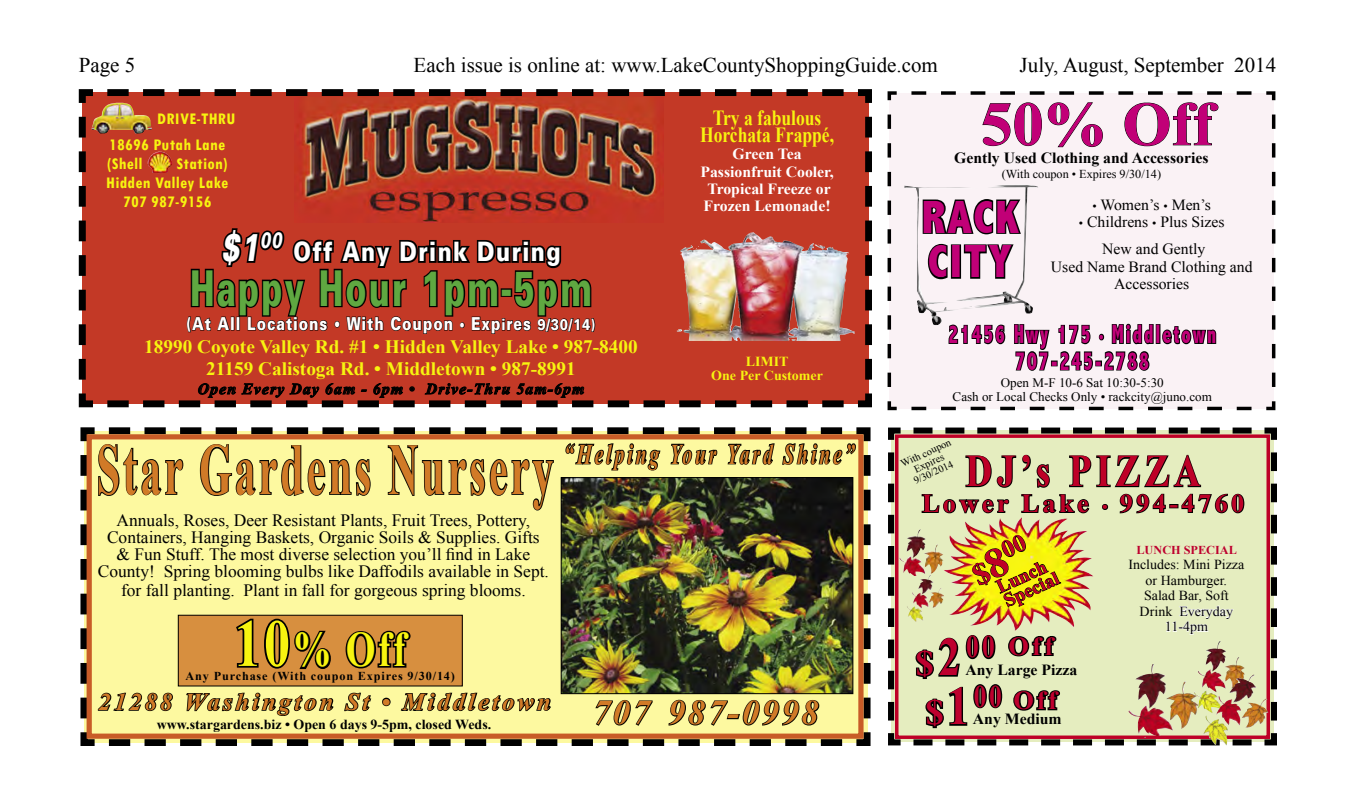
<style>
.page{position:relative;width:1355px;height:809px;background:#fff}
.page>*{position:absolute;margin:0;border:0;box-sizing:border-box;transform-origin:0 0}
.t1{font:700 72.45px "Times New Roman";letter-spacing:.075em;color:#d17a27;scale:.58 1}
.t2{font:700 62.12px "Times New Roman";color:#c10077}
.t3{font:49.52px "USA Black Plain";letter-spacing:.07em;color:#5fa841;scale:.64 1}
.t4{font:700 49.35px "Times New Roman";color:#f7f410;scale:.78 1}
.t5{font:800 condensed 46.55px/44.8px "Abadi";letter-spacing:.04em;color:#c10077}
.t6{font:700 45.15px "Times New Roman";letter-spacing:.13em;color:#be0027;scale:.82 1}
.t7{font:italic 38.68px "USA Black";color:#fff;scale:.68 1}
.t8{font:italic 700 34.48px "Times New Roman";letter-spacing:.07em;color:#d17a27}
.t9{font:italic 700 28.53px "Times New Roman";letter-spacing:.16em;color:#d17a27;scale:.67 1}
.t10{font:26.78px "USA Black Plain";letter-spacing:.07em;color:#fff;scale:.78 1}
.t11{font:800 condensed 26.6px/26.6px "Abadi";letter-spacing:.1em;color:#c10077;text-align:center;scale:.72 1}
.t12{font:700 25.72px "Times New Roman";letter-spacing:.13em;color:#be0027}
.t13{font:700 25.72px "Times New Roman";letter-spacing:.115em;color:#be002e}
.t14{font:italic 700 24.15px "Times New Roman";letter-spacing:.13em;color:#d17a27}
.t15{font:700 24.15px "Times New Roman";color:#be0027}
.t16{font:700 21.53px/17.2px "Times New Roman";color:#f7f410;text-align:center;scale:.81 1}
.t17{font:21px "Times New Roman";color:#000}
.t18{font:700 18.9px/22.8px "Times New Roman";color:#f7f410;text-align:center}
.t19{font:700 18.9px/15.4px "Times New Roman";color:#be0027}
.t20{font:17.85px "USA Black Plain";letter-spacing:.07em;color:#fff;scale:.78 1}
.t21{font:17.32px/17.3px "Times New Roman";color:#000;text-align:center}
.t22{font:700 condensed 17.15px/18.9px "Tw Cen";letter-spacing:.02em;color:#f7f410}
.t23{font:15.58px/27.7px "Times New Roman";color:#000;text-align:center}
.t24{font:700 15.58px/17.2px "Times New Roman";color:#fff;text-align:center}
.t25{font:700 15.58px "Times New Roman";color:#000}
.t26{font:italic 700 15.4px "Times New Roman";letter-spacing:.07em;color:#000}
.t27{font:700 15.4px "Times New Roman";color:#000}
.t28{font:13.83px/15.4px "Times New Roman";color:#000;text-align:center}
.t29{font:700 13.83px "Times New Roman";color:#000}
.t30{font:700 13.83px/13.8px "Times New Roman";color:#f7f410;text-align:center}
.t31{font:12.95px/13.8px "Times New Roman";color:#000;text-align:center}
.t32{font:700 12.08px "Times New Roman";letter-spacing:.07em;color:#000}
.t33{font:12.08px "Times New Roman";color:#000}
.t34{font:700 12.08px "Times New Roman";color:#be002e}
.t35{font:10.33px/10.3px "Times New Roman";color:#000;text-align:center}
.s1{font-size:15.58px}
.s2{font-size:13.47px}
.s3{font-size:67.2px}
.s4{font-size:12.08px}
.s5{font-size:16.97px}
.s6{font-size:15.4px}
.s7{font-size:30.97px}
.s8{font-size:41.48px}
.s9{font-size:36.05px}
.s10{font-size:53.73px}
.s11{font-size:31.32px}
</style>
<div class="page">
<svg style="left:79px;top:89px;width:793px;height:319px;background:#ac3625"></svg>
<img style="left:294px;top:98px;width:369px;height:124px">
<img style="left:679px;top:232px;width:175px;height:109px">
<svg style="left:888px;top:427px;width:388px;height:319px;background:#c9c194"></svg>
<svg style="left:887px;top:91px;width:389px;height:320px"></svg>
<img style="left:80px;top:427px;width:791px;height:318px">
<div style="left:87px;top:434px;width:776px;height:304px;border:5px solid #c85c27"></div>
<p class="t17" style="left:79px;top:51px;width:58px">Page 5</p>
<p class="t17" style="left:413px;top:51px;width:526px">Each issue is online at: www.LakeCountyShoppingGuide.com</p>
<p class="t17" style="left:1019px;top:51px;width:258px">July, August, September 2014</p>
<p class="t22" style="left:157px;top:108px;width:79px">DRIVE-THRU</p>
<p class="t22" style="left:107px;top:135px;width:120px">18696 Putah Lane (Shell</p>
<p class="t22" style="left:176px;top:154px;width:52px">Station)</p>
<p class="t22" style="left:106px;top:173px;width:123px">Hidden Valley Lake</p>
<p class="t22" style="left:123px;top:192px;width:90px">707 987-9156</p>
<p class="t7" style="left:221px;top:223px;width:90px">$1<sup>00</sup></p>
<p class="t10" style="left:293px;top:235px;width:344px">Off Any Drink During</p>
<p class="t3" style="left:190px;top:257px;width:629px">Happy Hour 1pm-5pm</p>
<p class="t20" style="left:186px;top:312px;width:525px">(At All Locations <span class="s1">•</span> With Coupon <span class="s2">•</span> Exp<span class="s1">i</span>res <span class="s1">9/30/14)</span></p>
<p class="t18" style="left:144px;top:334px;width:495px">18990 Coyote Valley Rd. #1 • Hidden Valley Lake • 987-8400<br>21159 Calistoga Rd. • Middletown • 987-8991</p>
<p class="t26" style="left:198px;top:378px;width:388px">Open Every Day 6am - 6pm • Drive-Thru 5am-6pm</p>
<p class="t16" style="left:700px;top:109px;width:167px">Try a fabulous<br>Horchata Frappé,</p>
<p class="t24" style="left:700px;top:145px;width:135px">Green Tea<br>Passionfruit Cooler,<br>Tropical Freeze or<br>Frozen Lemonade!</p>
<p class="t30" style="left:711px;top:354px;width:113px">LIMIT<br>One Per Customer</p>
<p class="t1" style="left:97px;top:419px;width:788px">Star Gardens Nursery</p>
<p class="t21" style="left:98px;top:511px;width:453px">Annuals, Roses, Deer Resistant Plants, Fruit Trees, Pottery, Containers, Hanging Baskets, Organic Soils &amp; Supplies. Gifts<br>&amp; Fun Stuff. The most diverse selection you’ll find in Lake County! Spring blooming bulbs like Daffodils available in Sept.</p>
<p class="t21" style="left:121px;top:581px;width:406px">for fall planting. Plant in fall for gorgeous spring blooms.</p>
<p class="t4" style="left:235px;top:615px;width:221px"><span class="s3">10</span>% Off</p>
<p class="t32" style="left:186px;top:668px;width:271px">Any Purchase (With coupon Expires 9/30/14)</p>
<p class="t14" style="left:99px;top:685px;width:453px">21288 Washington St • Middletown</p>
<p class="t29" style="left:157px;top:714px;width:336px">www.stargardens.biz • Open 6 days 9-5pm, closed Weds.</p>
<p class="t9" style="left:564px;top:434px;width:435px">“Helping Your Yard Shine”</p>
<p class="t8" style="left:592px;top:688px;width:227px">707 987-0998</p>
<p class="t2" style="left:981px;top:81px;width:234px">50% Off</p>
<p class="t25" style="left:954px;top:147px;width:256px">Gently Used Clothing and Accessories</p>
<p class="t33" style="left:1001px;top:166px;width:161px">(With coupon • Expires 9/30/14)</p>
<p class="t5" style="left:922px;top:195px;width:98px">RACK<br>CITY</p>
<p class="t23" style="left:1092px;top:190px;width:120px"><span class="s4">•</span> Women’s <span class="s4">•</span> Men’s</p>
<p class="t23" style="left:1079px;top:207px;width:147px"><span class="s4">•</span> Childrens <span class="s4">•</span> Plus Sizes<br>New and Gently</p>
<p class="t23" style="left:1051px;top:257px;width:203px;line-height:17.3px">Used Name Brand Clothing and<br>Accessories</p>
<p class="t11" style="left:948px;top:321px;width:373px">21456 Hwy 175 <span class="s5">•</span> Middletown<br>707-245-2788</p>
<p class="t31" style="left:952px;top:375px;width:261px">Open M-F 10-6 Sat 10:30-5:30<br>Cash or Local Checks Only • rackcity@juno.com</p>
<p class="t35" style="left:899px;top:459px;width:55px;rotate:-25deg">With coupon<br>Expires<br>9/30/2014</p>
<p class="t6" style="left:965px;top:440px;width:288px">DJ’s PIZZA</p>
<p class="t12" style="left:922px;top:485px;width:324px">Lower Lake <span class="s6">•</span> 994-4760</p>
<p class="t15" style="left:962px;top:550px;width:62px;rotate:-24deg"><span class="s7">$</span><span class="s8">8</span>00</p>
<p class="t19" style="left:994px;top:580px;width:61px;rotate:-24deg">Lunch<br>Special</p>
<p class="t13" style="left:915px;top:628px;width:139px"><span class="s9">$</span><span class="s10">2</span><span class="s11">00</span> Off</p>
<p class="t27" style="left:965px;top:659px;width:114px">Any Large Pizza</p>
<p class="t13" style="left:925px;top:682px;width:133px"><span class="s9">$</span><span class="s10">1</span><span class="s11">00</span> Off</p>
<p class="t27" style="left:973px;top:708px;width:90px">Any Medium</p>
<p class="t34" style="left:1136px;top:541px;width:102px">LUNCH SPECIAL</p>
<p class="t28" style="left:1128px;top:556px;width:117px">Includes: Mini Pizza or Hamburger.<br>Salad Bar, Soft<br>Drink Everyday<br>11-4pm</p>
</div>
